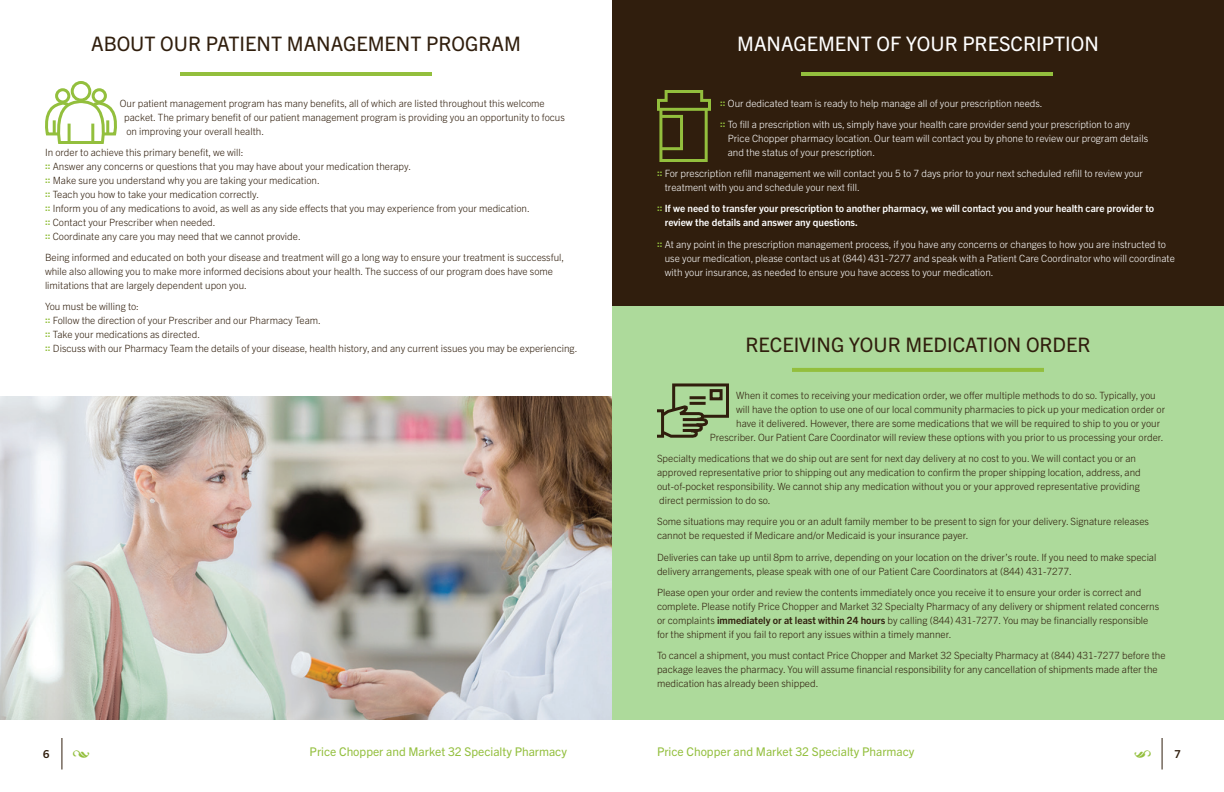
<style>
.page{position:relative;width:1224px;height:792px;background:#fff}
.page>*{position:absolute;margin:0;border:0;box-sizing:border-box;transform-origin:0 0}
.t1{font:20px "Trade Gothic Next LT Pro";color:#301e0d}
.t2{font:20px "Trade Gothic Next LT Pro";color:#fff}
.t3{font:12px "Trade Gothic Next LT Pro";color:#93bf3d}
.t4{font:700 11px "Trade Gothic Next LT Pro";color:#301e0d}
.t5{font:300 10px/14px "Trade Gothic Next LT Pro";color:#301e0d}
.t6{font:300 10px/14px "Trade Gothic Next LT Pro";color:#fff}
.t7{font:700 10px/14px "Trade Gothic Next LT Pro";color:#fff}
.s1{font-weight:700;color:#93bf3d}
.s2{color:#93bf3d}
.s3{font-weight:700}
</style>
<div class="page">
<div style="left:612px;top:0;width:612px;height:306px;background:#301e0d"></div>
<div style="left:612px;top:306px;width:612px;height:414px;background:#adda9b"></div>
<hr style="left:801px;top:72px;width:252px;height:4px;background:#93bf3d">
<hr style="left:792px;top:368px;width:252px;height:4px;background:#93bf3d">
<hr style="left:61px;top:738px;width:1px;height:32px;background:#301e0d">
<hr style="left:1162px;top:738px;width:1px;height:32px;background:#301e0d">
<div style="left:659px;top:107px;width:49px;height:55px;border:3px solid #93bf3d"></div>
<svg style="left:657px;top:90px;width:54px;height:22px"></svg>
<div style="left:660px;top:115px;width:23px;height:35px;border:3px solid #93bf3d"></div>
<svg style="left:658px;top:383px;width:71px;height:55px"></svg>
<hr style="left:180px;top:72px;width:252px;height:4px;background:#93bf3d">
<div style="left:71px;top:81px;width:20px;height:21px;border:3px solid #93bf3d;border-radius:50%"></div>
<div style="left:55px;top:88px;width:15px;height:15px;border:3px solid #93bf3d;border-radius:50%"></div>
<svg style="left:45px;top:97px;width:72px;height:47px"></svg>
<div style="left:92px;top:88px;width:15px;height:15px;border:3px solid #93bf3d;border-radius:50%"></div>
<hr style="left:106px;top:120px;width:3px;height:15px;background:#93bf3d">
<img style="left:0;top:396px;width:612px;height:324px">
<p class="t1" style="left:91px;top:30px;width:431px">ABOUT OUR PATIENT MANAGEMENT PROGRAM</p>
<p class="t5" style="left:124px;top:95px;width:442px;text-indent:-4px">Our patient management program has many benefits, all of which are listed throughout this welcome packet. The primary benefit of our patient management program is providing you an opportunity to focus on improving your overall health.</p>
<p class="t5" style="left:45px;top:145px;width:200px">In order to achieve this primary benefit, we will:</p>
<p class="t5" style="left:45px;top:159px;width:486px"><span class="s1">::</span> Answer any concerns or questions that you may have about your medication therapy.<br><span class="s1">::</span> Make sure you understand why you are taking your medication.<br><span class="s1">::</span> Teach you how to take your medication correctly.<br><span class="s1">::</span> Inform you of any medications to avoid, as well as any side effects that you may experience from your medication. <span class="s1">::</span> Contact your Prescriber when needed.<br><span class="s1">::</span> Coordinate any care you may need that we cannot provide.</p>
<p class="t5" style="left:45px;top:250px;width:521px">Being informed and educated on both your disease and treatment will go a long way to ensure your treatment is successful, while also allowing you to make more informed decisions about your health. The success of our program does have some limitations that are largely dependent upon you.</p>
<p class="t5" style="left:45px;top:299px;width:96px">You must be willing to:</p>
<p class="t5" style="left:45px;top:313px;width:534px"><span class="s1">::</span> Follow the direction of your Prescriber and our Pharmacy Team.<br><span class="s1">::</span> Take your medications as directed.<br><span class="s1">::</span> Discuss with our Pharmacy Team the details of your disease, health history, and any current issues you may be experiencing.</p>
<p class="t2" style="left:737px;top:30px;width:363px">MANAGEMENT OF YOUR PRESCRIPTION</p>
<p class="t6" style="left:720px;top:95px;width:324px"><span class="s1">::</span> Our dedicated team is ready to help manage all of your prescription needs.</p>
<p class="t6" style="left:728px;top:117px;width:422px;text-indent:-8px"><span class="s1">::</span> To fill a prescription with us, simply have your health care provider send your prescription to any<br>Price Chopper pharmacy location. Our team will contact you by phone to review our program details and the status of your prescription.</p>
<p class="t6" style="left:665px;top:166px;width:480px;text-indent:-8px"><span class="s1">::</span> For prescription refill management we will contact you 5 to 7 days prior to your next scheduled refill to review your treatment with you and schedule your next fill.</p>
<p class="t7" style="left:665px;top:201px;width:491px;text-indent:-8px"><span class="s2">::</span> If we need to transfer your prescription to another pharmacy, we will contact you and your health care provider to review the details and answer any questions.</p>
<p class="t6" style="left:665px;top:236px;width:512px;text-indent:-8px"><span class="s1">::</span> At any point in the prescription management process, if you have any concerns or changes to how you are instructed to use your medication, please contact us at (844) 431-7277 and speak with a Patient Care Coordinator who will coordinate with your insurance, as needed to ensure you have access to your medication.</p>
<p class="t1" style="left:745px;top:331px;width:347px">RECEIVING YOUR MEDICATION ORDER</p>
<p class="t5" style="left:736px;top:388px;width:421px">When it comes to receiving your medication order, we offer multiple methods to do so. Typically, you</p>
<p class="t5" style="left:736px;top:402px;width:430px">will have the option to use one of our local community pharmacies to pick up your medication order or</p>
<p class="t5" style="left:736px;top:416px;width:425px">have it delivered. However, there are some medications that we will be required to ship to you or your</p>
<p class="t5" style="left:710px;top:430px;width:455px">Prescriber. Our Patient Care Coordinator will review these options with you prior to us processing your order.</p>
<p class="t5" style="left:657px;top:451px;width:485px">Specialty medications that we do ship out are sent for next day delivery at no cost to you. We will contact you or an approved representative prior to shipping out any medication to confirm the proper shipping location, address, and out-of-pocket responsibility. We cannot ship any medication without you or your approved representative providing direct permission to do so.</p>
<p class="t5" style="left:657px;top:514px;width:494px">Some situations may require you or an adult family member to be present to sign for your delivery. Signature releases cannot be requested if Medicare and/or Medicaid is your insurance payer.</p>
<p class="t5" style="left:657px;top:549px;width:501px">Deliveries can take up until 8pm to arrive, depending on your location on the driver’s route. If you need to make special delivery arrangements, please speak with one of our Patient Care Coordinators at (844) 431-7277.</p>
<p class="t5" style="left:657px;top:584px;width:504px">Please open your order and review the contents immediately once you receive it to ensure your order is correct and complete. Please notify Price Chopper and Market 32 Specialty Pharmacy of any delivery or shipment related concerns or complaints <span class="s3">immediately or at least within 24 hours</span> by calling (844) 431-7277. You may be financially responsible for the shipment if you fail to report any issues within a timely manner.</p>
<p class="t5" style="left:657px;top:648px;width:510px">To cancel a shipment, you must contact Price Chopper and Market 32 Specialty Pharmacy at (844) 431-7277 before the package leaves the pharmacy. You will assume financial responsibility for any cancellation of shipments made after the medication has already been shipped.</p>
<p class="t3" style="left:310px;top:744px;width:259px">Price Chopper and Market 32 Specialty Pharmacy</p>
<p class="t3" style="left:657px;top:744px;width:259px">Price Chopper and Market 32 Specialty Pharmacy</p>
<p class="t4" style="left:43px;top:746px;width:8px">6</p>
<p class="t4" style="left:1174px;top:746px;width:8px">7</p>
</div>
